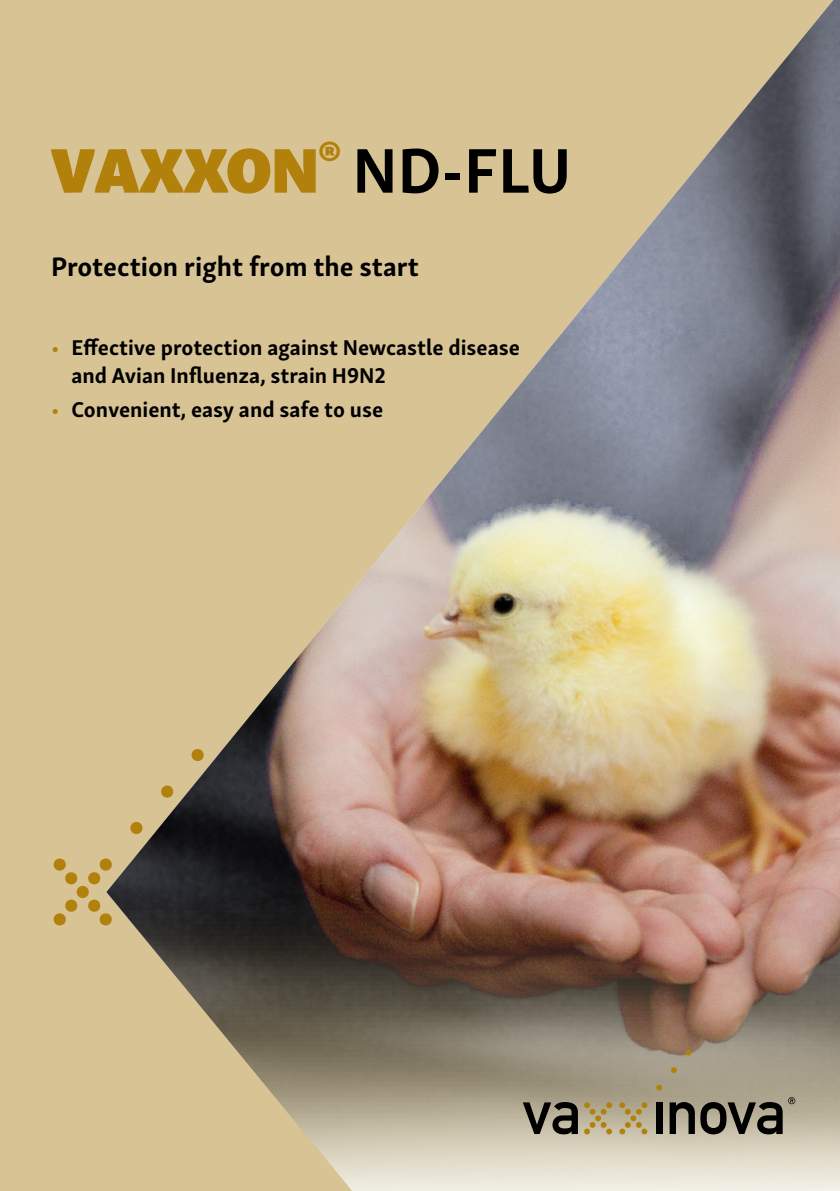
<style>
.page{position:relative;width:840px;height:1191px;background:#fff}
.page>*{position:absolute;margin:0;border:0;box-sizing:border-box;transform-origin:0 0}
.t1{font:64.8px "Skolar Sans Latn Bl";color:#b2810b}
.t2{font:700 27.4px "Skolar Sans";color:#000}
.t3{font:700 22px/28px "Skolar Sans";color:#000}
.s1{font-family:"Skolar Sans";font-weight:700;color:#000}
.s2{color:#b2810b}
</style>
<div class="page">
<div style="left:0;top:0;width:839px;height:1191px;background:#d7c394"></div>
<img style="left:112px;top:0;width:727px;height:1007px">
<svg style="left:129px;top:821px;width:14px;height:13px"></svg>
<svg style="left:160px;top:784px;width:14px;height:14px"></svg>
<svg style="left:53px;top:858px;width:59px;height:68px"></svg>
<svg style="left:191px;top:748px;width:13px;height:14px"></svg>
<svg style="left:201px;top:1000px;width:638px;height:191px;background:#ada38d"></svg>
<svg style="left:655px;top:1084px;width:7px;height:6px"></svg>
<svg style="left:670px;top:1066px;width:6px;height:7px"></svg>
<svg style="left:618px;top:1102px;width:29px;height:32px"></svg>
<svg style="left:583px;top:1102px;width:29px;height:32px"></svg>
<svg style="left:685px;top:1049px;width:6px;height:6px"></svg>
<svg style="left:522px;top:1102px;width:55px;height:32px;background:#625d51"></svg>
<div style="left:655px;top:1102px;width:7px;height:32px;background:#000"></div>
<svg style="left:669px;top:1102px;width:25px;height:32px"></svg>
<svg style="left:700px;top:1097px;width:94px;height:37px;background:#6f6a5c"></svg>
<h1 class="t1" style="left:51px;top:112px;width:521px">VAXXON<sup>®</sup> <span class="s1">ND-FLU</span></h1>
<p class="t2" style="left:51px;top:244px;width:369px">Protection right from the start</p>
<p class="t3" style="left:71px;top:331px;width:449px;text-indent:-20px"><span class="s2">•</span> Effective protection against Newcastle disease and Avian Influenza, strain H9N2</p>
<p class="t3" style="left:51px;top:393px;width:333px"><span class="s2">•</span> Convenient, easy and safe to use</p>
</div>
